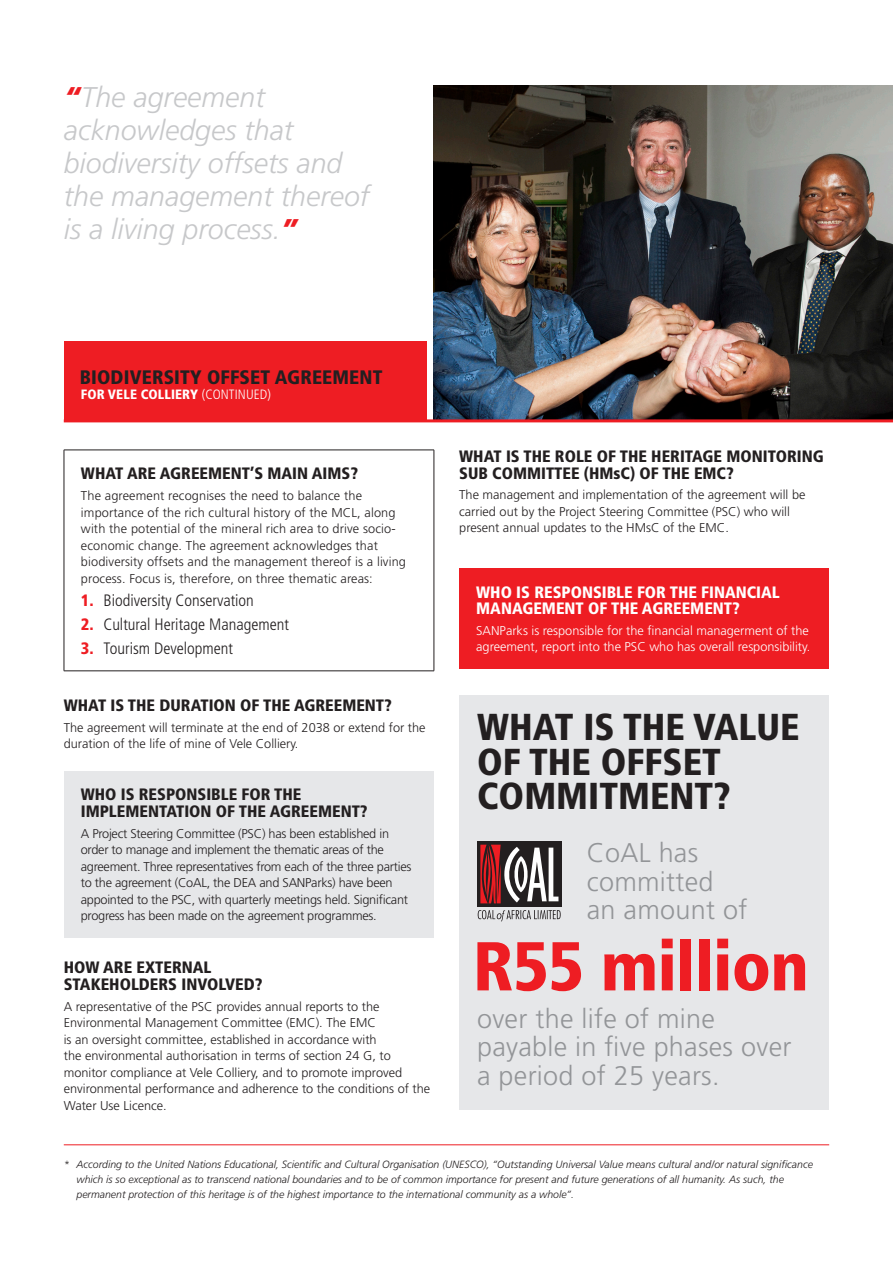
<style>
.page{position:relative;width:893px;height:1263px;background:#fff}
.page>*{position:absolute;margin:0;border:0;box-sizing:border-box;transform-origin:0 0}
.Body_copy{font:900 condensed 69px "Frutiger";letter-spacing:-.01em;color:#ee1d23}
.heading_2{font:900 condensed 37.5px/34.5px "Frutiger";color:#231f20}
.Body_copy-2{font:italic 300 28.5px/33px "Frutiger";color:#c7c8ca}
.Body_copy-3{font:300 27px/28.5px "Frutiger";letter-spacing:.01em;color:#939598}
.Main_Heading{font:900 condensed 19.5px "Frutiger";letter-spacing:.005em;color:#231f20}
.heading_2-2{font:900 condensed 16.5px/16.5px "Frutiger";color:#231f20}
.Body_copy-4{font:300 condensed 16.5px "Frutiger";color:#231f20}
.heading_2-3{font:900 condensed 16.5px/16.5px "Frutiger";color:#fff}
.Main_Heading-2{font:900 condensed 13.5px "Frutiger";letter-spacing:.005em;color:#fff}
.Body_copy-5{font:300 12.75px/16.5px "Frutiger";color:#231f20}
.Body_copy-6{font:300 12.75px/16.5px "Frutiger";letter-spacing:-.02em;color:#231f20}
.Body_copy-7{font:300 12.75px/16.5px "Frutiger";color:#fff}
.Body_copy-8{font:italic 300 10.5px/15px "Frutiger";color:#231f20}
.s1{font-weight:900;color:#ee1d23}
.s2{font-weight:300}
</style>
<div class="page">
<div style="left:459px;top:695px;width:370px;height:415px;background:#e6e7e9"></div>
<hr style="left:64px;top:450px;width:370px;height:1px;background:#231f20">
<hr style="left:64px;top:450px;width:1px;height:221px;background:#231f20">
<hr style="left:434px;top:450px;width:1px;height:221px;background:#231f20">
<hr style="left:64px;top:671px;width:370px;height:1px;background:#231f20">
<div style="left:64px;top:771px;width:370px;height:166px;background:#e6e7e9"></div>
<div style="left:459px;top:568px;width:370px;height:100px;background:#ee1d23"></div>
<img style="left:434px;top:85px;width:459px;height:334px">
<div style="left:64px;top:341px;width:362px;height:80px;background:#ee1d23"></div>
<hr style="left:64px;top:419px;width:829px;height:3px;background:#ee1d23">
<hr style="left:64px;top:1144px;width:765px;height:1px;background:#ee1d23">
<div style="left:477px;top:841px;width:84px;height:66px;background:#231f20"></div>
<svg style="left:480px;top:845px;width:78px;height:58px"></svg>
<svg style="left:478px;top:910px;width:83px;height:11px"></svg>
<p class="Body_copy-2" style="left:64px;top:81px;width:307px"><span class="s1">“</span>The agreement acknowledges that biodiversity offsets and the management thereof is a living process.<span class="s1">”</span></p>
<p class="Main_Heading" style="left:80px;top:365px;width:304px">BIODIVERSITY OFFSET AGREEMENT</p>
<p class="Main_Heading-2" style="left:81px;top:387px;width:192px">FOR VELE COLLIERY <span class="s2">(CONTINUED)</span></p>
<p class="heading_2-2" style="left:81px;top:465px;width:278px">WHAT ARE AGREEMENT’S MAIN AIMS?</p>
<p class="Body_copy-5" style="left:81px;top:487px;width:327px">The agreement recognises the need to balance the importance of the rich cultural history of the MCL, along with the potential of the mineral rich area to drive socio&shy;economic change. The agreement acknowledges that biodiversity offsets and the management thereof is a living process. Focus is, therefore, on three thematic areas:</p>
<p class="Body_copy-4" style="left:81px;top:591px;width:174px"><span class="s1">1.</span> Biodiversity Conservation</p>
<p class="Body_copy-4" style="left:81px;top:615px;width:209px"><span class="s1">2.</span> Cultural Heritage Management</p>
<p class="Body_copy-4" style="left:81px;top:639px;width:154px"><span class="s1">3.</span> Tourism Development</p>
<p class="heading_2-2" style="left:64px;top:697px;width:330px">WHAT IS THE DURATION OF THE AGREEMENT?</p>
<p class="Body_copy-5" style="left:64px;top:719px;width:363px">The agreement will terminate at the end of 2038 or extend for the duration of the life of mine of Vele Colliery.</p>
<p class="heading_2-2" style="left:81px;top:786px;width:288px">WHO IS RESPONSIBLE FOR THE<br>IMPLEMENTATION OF THE AGREEMENT?</p>
<p class="Body_copy-6" style="left:81px;top:825px;width:332px">A Project Steering Committee (PSC) has been established in order to manage and implement the thematic areas of the agreement. Three representatives from each of the three parties to the agreement (CoAL, the DEA and SANParks) have been appointed to the PSC, with quarterly meetings held. Significant progress has been made on the agreement programmes.</p>
<p class="heading_2-2" style="left:64px;top:959px;width:200px">HOW ARE EXTERNAL<br>STAKEHOLDERS INVOLVED?</p>
<p class="Body_copy-5" style="left:64px;top:998px;width:368px">A representative of the PSC provides annual reports to the Environmental Management Committee (EMC). The EMC<br>is an oversight committee, established in accordance with<br>the environmental authorisation in terms of section 24 G, to monitor compliance at Vele Colliery, and to promote improved environmental performance and adherence to the conditions of the Water Use Licence.</p>
<p class="heading_2-2" style="left:459px;top:448px;width:366px">WHAT IS THE ROLE OF THE HERITAGE MONITORING<br>SUB COMMITTEE (HMsC) OF THE EMC?</p>
<p class="Body_copy-5" style="left:459px;top:487px;width:348px">The management and implementation of the agreement will be carried out by the Project Steering Committee (PSC) who will present annual updates to the HMsC of the EMC.</p>
<p class="heading_2-3" style="left:476px;top:583px;width:305px">WHO IS RESPONSIBLE FOR THE FINANCIAL<br>MANAGEMENT OF THE AGREEMENT?</p>
<p class="Body_copy-7" style="left:476px;top:622px;width:335px">SANParks is responsible for the financial managerment of the agreement, report into the PSC who has overall responsibility.</p>
<p class="heading_2" style="left:477px;top:710px;width:324px">WHAT IS THE VALUE<br>OF THE OFFSET<br>COMMITMENT?</p>
<p class="Body_copy-3" style="left:587px;top:839px;width:162px">CoAL has committed an amount of</p>
<p class="Body_copy" style="left:473px;top:925px;width:337px">R55 million</p>
<p class="Body_copy-3" style="left:477px;top:1004px;width:316px">over the life of mine payable in five phases over a period of 25 years.</p>
<p class="Body_copy-8" style="left:77px;top:1157px;width:738px;text-indent:-13px">* According to the United Nations Educational, Scientific and Cultural Organisation (UNESCO), “Outstanding Universal Value means cultural and/or natural significance which is so exceptional as to transcend national boundaries and to be of common importance for present and future generations of all humanity. As such, the permanent protection of this heritage is of the highest importance to the international community as a whole”.</p>
</div>
